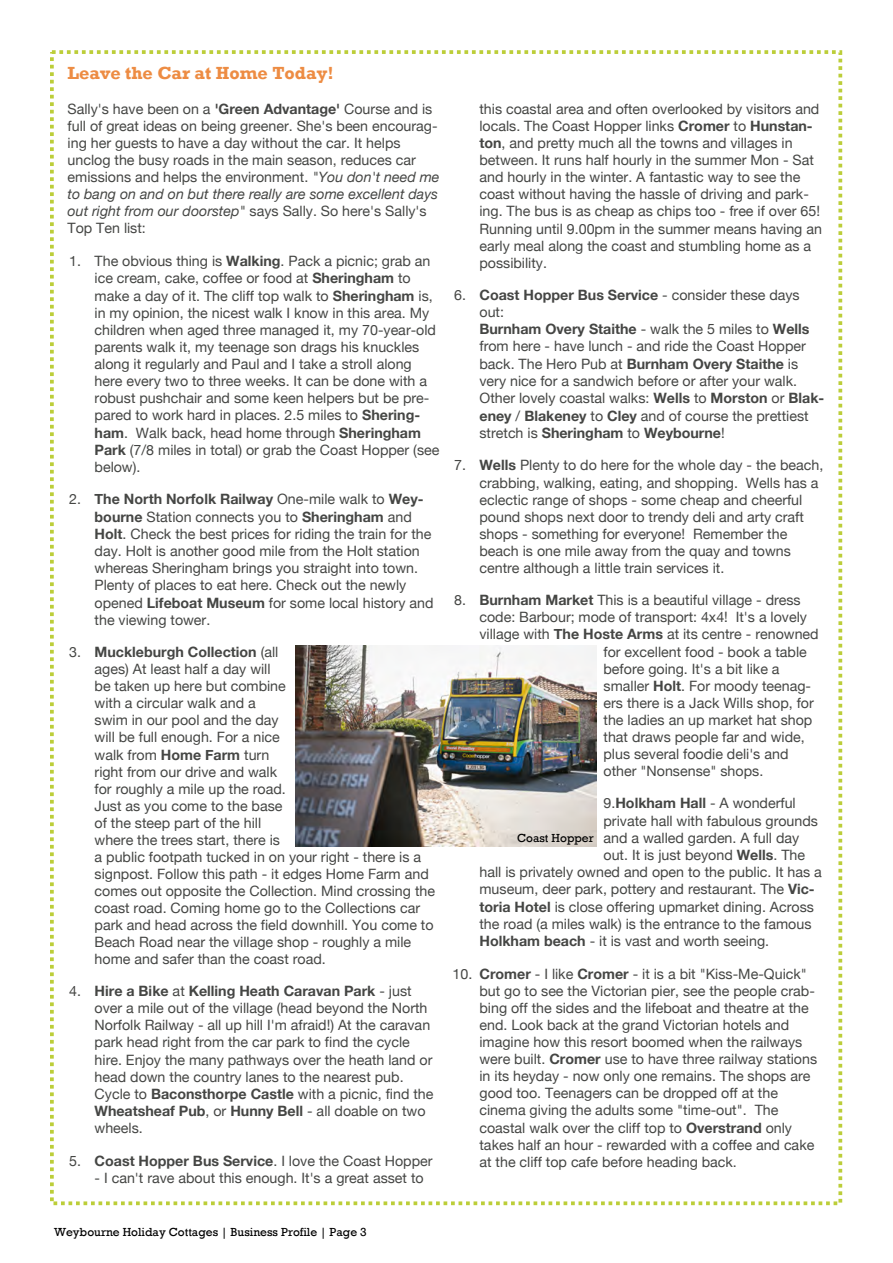
<style>
.page{position:relative;width:893px;height:1263px;background:#fff}
.page>*{position:absolute;margin:0;border:0;box-sizing:border-box;transform-origin:0 0}
.t1{font:700 18px "Rockwell";color:#ed8c43}
.t2{font:14.25px/17.1px "Helvetica Neue";color:#454644}
.t3{font:12px "Rockwell";color:#000}
.s1{font-weight:700}
.s2{font-style:italic}
</style>
<div class="page">
<div style="left:50px;top:50px;width:792px;height:1155px;border:4px dashed #bcce39"></div>
<img style="left:295px;top:646px;width:302px;height:201px">
<p class="t1" style="left:68px;top:66px;width:268px">Leave the Car at Home Today!</p>
<p class="t2" style="left:68px;top:100px;width:373px">Sally's have been on a <span class="s1">'Green Advantage'</span> Course and is full of great ideas on being greener. She's been encourag&shy;ing her guests to have a day without the car. It helps unclog the busy roads in the main season, reduces car emissions and helps the environment. <span class="s2">"You don't need me to bang on and on but there really are some excellent days out right from our doorstep"</span> says Sally. So here's Sally's Top Ten list:</p>
<p class="t2" style="left:95px;top:252px;width:346px;text-indent:-25px">1. The obvious thing is <span class="s1">Walking</span>. Pack a picnic; grab an ice cream, cake, coffee or food at <span class="s1">Sheringham</span> to make a day of it. The cliff top walk to <span class="s1">Sheringham</span> is, in my opinion, the nicest walk I know in this area. My children when aged three managed it, my 70-year-old parents walk it, my teenage son drags his knuckles along it regularly and Paul and I take a stroll along here every two to three weeks. It can be done with a robust pushchair and some keen helpers but be pre&shy;pared to work hard in places. 2.5 miles to <span class="s1">Shering&shy;ham</span>. Walk back, head home through <span class="s1">Sheringham Park</span> (7/8 miles in total) or grab the Coast Hopper (see below).</p>
<p class="t2" style="left:95px;top:490px;width:340px;text-indent:-25px">2. <span class="s1">The North Norfolk Railway</span> One-mile walk to <span class="s1">Wey&shy;bourne</span> Station connects you to <span class="s1">Sheringham</span> and <span class="s1">Holt</span>. Check the best prices for riding the train for the day. Holt is another good mile from the Holt station whereas Sheringham brings you straight into town.<br>Plenty of places to eat here. Check out the newly opened <span class="s1">Lifeboat Museum</span> for some local history and the viewing tower.</p>
<p class="t2" style="left:95px;top:643px;width:342px;text-indent:-25px">3. <span class="s1">Muckleburgh Collection</span> (all<br>ages) At least half a day will<br>be taken up here but combine<br>with a circular walk and a<br>swim in our pool and the day<br>will be full enough. For a nice<br>walk from <span class="s1">Home Farm</span> turn<br>right from our drive and walk<br>for roughly a mile up the road.<br>Just as you come to the base<br>of the steep part of the hill<br>where the trees start, there is<br>a public footpath tucked in on your right - there is a signpost. Follow this path - it edges Home Farm and comes out opposite the Collection. Mind crossing the coast road. Coming home go to the Collections car park and head across the field downhill. You come to Beach Road near the village shop - roughly a mile home and safer than the coast road.</p>
<p class="t2" style="left:95px;top:982px;width:340px;text-indent:-25px">4. <span class="s1">Hire a Bike</span> at <span class="s1">Kelling Heath Caravan Park</span> - just over a mile out of the village (head beyond the North Norfolk Railway - all up hill I'm afraid!) At the caravan park head right from the car park to find the cycle hire. Enjoy the many pathways over the heath land or head down the country lanes to the nearest pub.<br>Cycle to <span class="s1">Baconsthorpe Castle</span> with a picnic, find the <span class="s1">Wheatsheaf Pub</span>, or <span class="s1">Hunny Bell</span> - all doable on two wheels.</p>
<p class="t2" style="left:69px;top:1152px;width:365px">5. <span class="s1">Coast Hopper Bus Service</span>. I love the Coast Hopper</p>
<p class="t2" style="left:95px;top:1169px;width:331px">- I can't rave about this enough. It's a great asset to</p>
<p class="t2" style="left:479px;top:100px;width:344px">this coastal area and often overlooked by visitors and locals. The Coast Hopper links <span class="s1">Cromer</span> to <span class="s1">Hunstan&shy;ton</span>, and pretty much all the towns and villages in between. It runs half hourly in the summer Mon - Sat and hourly in the winter. A fantastic way to see the coast without having the hassle of driving and park&shy;ing. The bus is as cheap as chips too - free if over 65!<br>Running until 9.00pm in the summer means having an early meal along the coast and stumbling home as a possibility.</p>
<p class="t2" style="left:479px;top:286px;width:346px;text-indent:-25px">6. <span class="s1">Coast Hopper Bus Service</span> - consider these days out:<br><span class="s1">Burnham Overy Staithe</span> - walk the 5 miles to <span class="s1">Wells </span>from here - have lunch - and ride the Coast Hopper back. The Hero Pub at <span class="s1">Burnham Overy Staithe</span> is very nice for a sandwich before or after your walk.<br>Other lovely coastal walks: <span class="s1">Wells</span> to <span class="s1">Morston</span> or <span class="s1">Blak&shy;eney</span> / <span class="s1">Blakeney</span> to <span class="s1">Cley</span> and of course the prettiest stretch is <span class="s1">Sheringham</span> to <span class="s1">Weybourne</span>!</p>
<p class="t2" style="left:479px;top:457px;width:345px;text-indent:-25px">7. <span class="s1">Wells</span> Plenty to do here for the whole day - the beach, crabbing, walking, eating, and shopping. Wells has a eclectic range of shops - some cheap and cheerful pound shops next door to trendy deli and arty craft shops - something for everyone! Remember the beach is one mile away from the quay and towns centre although a little train services it.</p>
<p class="t2" style="left:454px;top:591px;width:348px">8. <span class="s1">Burnham Market</span> This is a beautiful village - dress</p>
<p class="t2" style="left:479px;top:608px;width:329px">code: Barbour; mode of transport: 4x4! It's a lovely</p>
<p class="t2" style="left:479px;top:626px;width:341px">village with <span class="s1">The Hoste Arms</span> at its centre - renowned</p>
<p class="t2" style="left:603px;top:643px;width:205px">for excellent food - book a table</p>
<p class="t2" style="left:603px;top:660px;width:178px">before going. It's a bit like a</p>
<p class="t2" style="left:603px;top:677px;width:209px">smaller <span class="s1">Holt</span>. For moody teenag-</p>
<p class="t2" style="left:603px;top:694px;width:212px">ers there is a Jack Wills shop, for</p>
<p class="t2" style="left:603px;top:711px;width:210px">the ladies an up market hat shop</p>
<p class="t2" style="left:603px;top:728px;width:203px">that draws people far and wide,</p>
<p class="t2" style="left:603px;top:745px;width:186px">plus several foodie deli's and</p>
<p class="t2" style="left:603px;top:762px;width:161px">other "Nonsense" shops.</p>
<p class="t2" style="left:603px;top:795px;width:194px">9.<span class="s1">Holkham Hall</span> - A wonderful</p>
<p class="t2" style="left:603px;top:812px;width:216px">private hall with fabulous grounds</p>
<p class="t2" style="left:603px;top:829px;width:197px">and a walled garden. A full day</p>
<p class="t2" style="left:603px;top:846px;width:203px">out. It is just beyond <span class="s1">Wells</span>. The</p>
<p class="t2" style="left:479px;top:863px;width:344px">hall is privately owned and open to the public. It has a</p>
<p class="t2" style="left:479px;top:880px;width:337px">museum, deer park, pottery and restaurant. The <span class="s1">Vic-</span></p>
<p class="t2" style="left:479px;top:898px;width:336px"><span class="s1">toria Hotel</span> is close offering upmarket dining. Across</p>
<p class="t2" style="left:479px;top:915px;width:333px">the road (a miles walk) is the entrance to the famous</p>
<p class="t2" style="left:479px;top:932px;width:291px"><span class="s1">Holkham beach</span> - it is vast and worth seeing.</p>
<p class="t2" style="left:479px;top:965px;width:339px;text-indent:-27px">10. <span class="s1">Cromer</span> - I like <span class="s1">Cromer</span> - it is a bit "Kiss-Me-Quick" but go to see the Victorian pier, see the people crab&shy;bing off the sides and the lifeboat and theatre at the end. Look back at the grand Victorian hotels and imagine how this resort boomed when the railways were built. <span class="s1">Cromer</span> use to have three railway stations in its heyday - now only one remains. The shops are good too. Teenagers can be dropped off at the cinema giving the adults some "time-out". The coastal walk over the cliff top to <span class="s1">Overstrand</span> only takes half an hour - rewarded with a coffee and cake at the cliff top cafe before heading back.</p>
<p class="t3" style="left:517px;top:833px;width:78px">Coast Hopper</p>
<p class="t3" style="left:54px;top:1227px;width:314px">Weybourne Holiday Cottages | Business Profile | Page 3</p>
</div>
